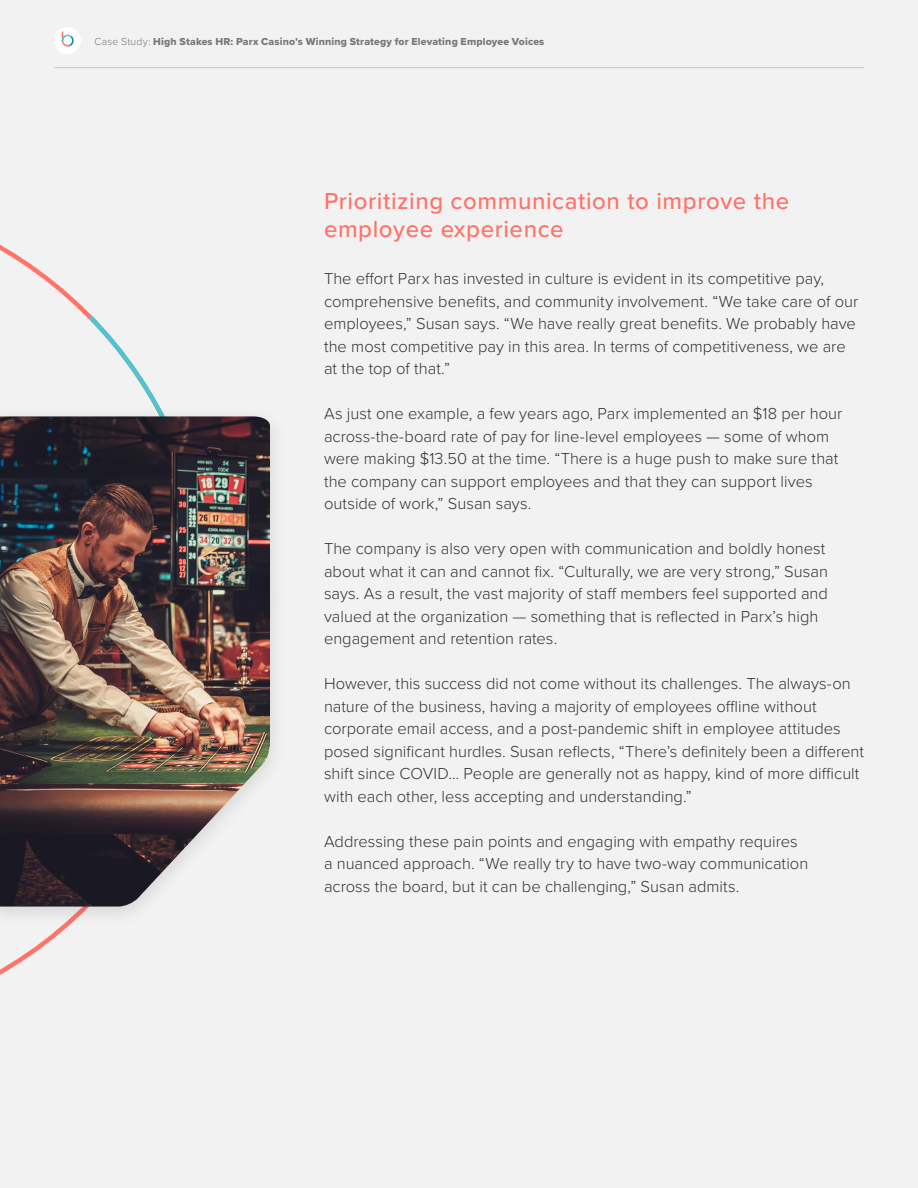
<style>
.page{position:relative;width:918px;height:1188px;background:#f2f2f2}
.page>*{position:absolute;margin:0;border:0;box-sizing:border-box;transform-origin:0 0}
.t1{font:500 24px/28.8px "Proxima Nova";letter-spacing:.025em;color:#ff7369}
.t2{font:300 16.5px/22.5px "Proxima Nova";color:#333}
.t3{font:10.5px "Proxima Nova Extrabld";letter-spacing:.015em;color:#787878}
.s1{font-family:"Proxima Nova";font-weight:300}
</style>
<div class="page">
<svg style="left:0;top:244px;width:87px;height:731px"></svg>
<svg style="left:84px;top:311px;width:74px;height:93px"></svg>
<div style="left:0;top:404px;width:289px;height:526px;background:#000;opacity:.12"></div>
<img style="left:0;top:416px;width:270px;height:491px">
<hr style="left:54px;top:67px;width:810px;height:1px;background:#c8c8cc">
<div style="left:54px;top:27px;width:27px;height:27px;background:#fff;border-radius:50%"></div>
<svg style="left:62px;top:31px;width:12px;height:16px"></svg>
<p class="t3" style="left:94px;top:33px;width:451px"><span class="s1">Case Study:</span> High Stakes HR: Parx Casino’s Winning Strategy for Elevating Employee Voices</p>
<h1 class="t1" style="left:324px;top:185px;width:467px">Prioritizing communication to improve the employee experience</h1>
<p class="t2" style="left:324px;top:266px;width:536px">The effort Parx has invested in culture is evident in its competitive pay, comprehensive benefits, and community involvement. “We take care of our employees,” Susan says. “We have really great benefits. We probably have the most competitive pay in this area. In terms of competitiveness, we are at the top of that.”</p>
<p class="t2" style="left:324px;top:401px;width:520px">As just one example, a few years ago, Parx implemented an $18 per hour across-the-board rate of pay for line-level employees — some of whom were making $13.50 at the time. “There is a huge push to make sure that the company can support employees and that they can support lives outside of work,” Susan says.</p>
<p class="t2" style="left:324px;top:537px;width:506px">The company is also very open with communication and boldly honest about what it can and cannot fix. “Culturally, we are very strong,” Susan says. As a result, the vast majority of staff members feel supported and valued at the organization — something that is reflected in Parx’s high engagement and retention rates.</p>
<p class="t2" style="left:324px;top:672px;width:541px">However, this success did not come without its challenges. The always-on nature of the business, having a majority of employees offline without corporate email access, and a post-pandemic shift in employee attitudes posed significant hurdles. Susan reflects, “There’s definitely been a different shift since COVID… People are generally not as happy, kind of more difficult with each other, less accepting and understanding.”</p>
<p class="t2" style="left:324px;top:829px;width:486px">Addressing these pain points and engaging with empathy requires a nuanced approach. “We really try to have two-way communication across the board, but it can be challenging,” Susan admits.</p>
</div>
